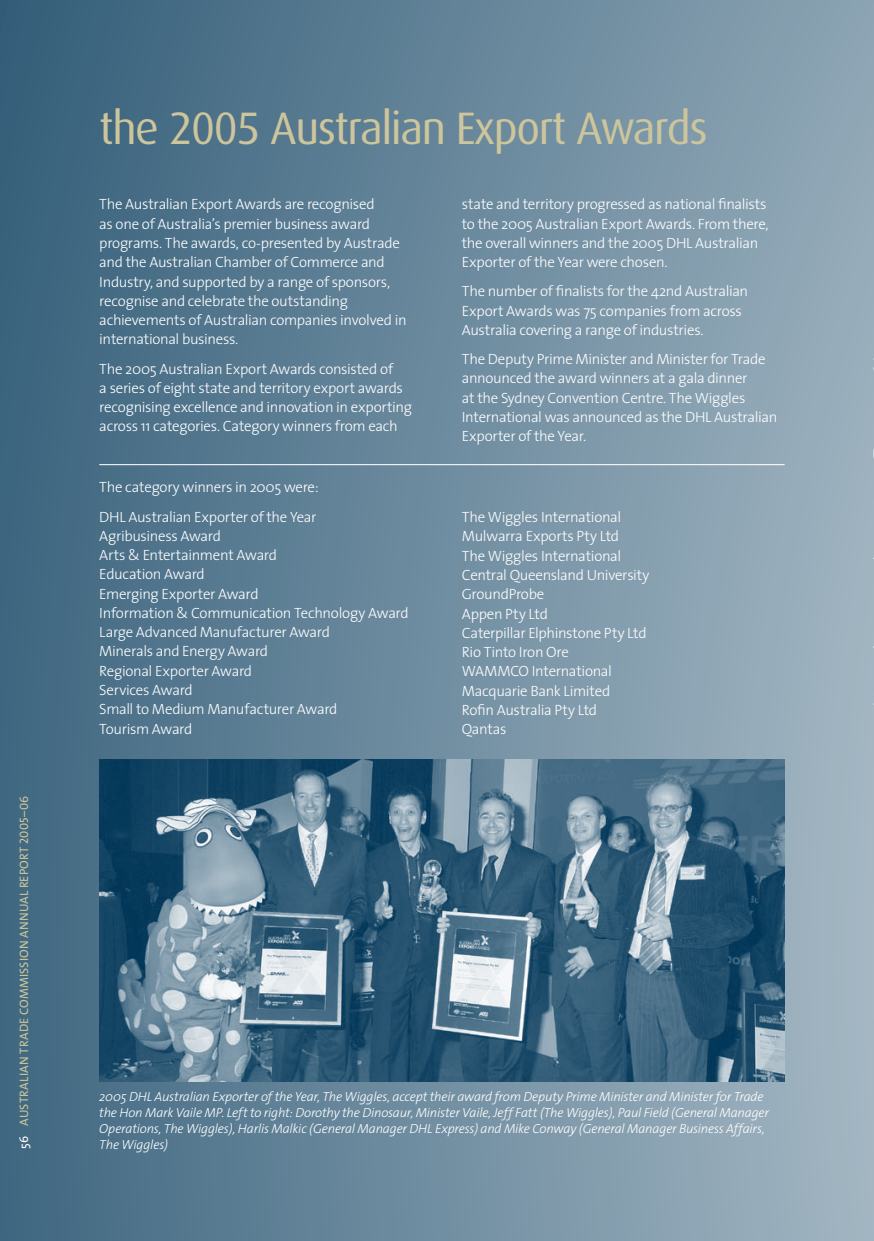
<style>
.page{position:relative;width:874px;height:1241px;background:#fff}
.page>*{position:absolute;margin:0;border:0;box-sizing:border-box;transform-origin:0 0}
.t1{font:45.5px "Dax";letter-spacing:-.03em;color:#cdc59b}
.t2{font:300 14.88px/19.2px "The Sans";letter-spacing:-.02em;color:#fff}
.t3{font:italic 300 13.12px/15.8px "The Sans";letter-spacing:-.02em;color:#fff}
.t4{font:12.25px "The Sans";letter-spacing:.015em;color:#cdc59b}
.s1{color:#fff}
.s2{font-family:"The Sans Caps"}
</style>
<div class="page">
<div style="left:0;top:0;width:873px;height:1240px;background:linear-gradient(to right,#3b647e,#9db1be)"></div>
<svg style="left:873px;top:1223px;width:1px;height:17px"></svg>
<svg style="left:873px;top:231px;width:1px;height:568px"></svg>
<hr style="left:873px;top:799px;width:1px;height:121px;background:#cdc59b">
<img style="left:99px;top:759px;width:685px;height:322px">
<hr style="left:99px;top:464px;width:685px;height:1px;background:#fff">
<p class="t4" style="left:14px;top:1148px;width:355px;rotate:-90deg"><span class="s1">56</span> Australian Trade Commission Annual Report <span class="s2">2005–06</span></p>
<h1 class="t1" style="left:99px;top:103px;width:609px">the 2005 Australian Export Awards</h1>
<p class="t2" style="left:99px;top:194px;width:309px">The Australian Export Awards are recognised<br>as one of Australia’s premier business award programs. The awards, co-presented by Austrade and the Australian Chamber of Commerce and Industry, and supported by a range of sponsors, recognise and celebrate the outstanding achievements of Australian companies involved in international business.</p>
<p class="t2" style="left:99px;top:358px;width:314px">The 2005 Australian Export Awards consisted of<br>a series of eight state and territory export awards recognising excellence and innovation in exporting across 11 categories. Category winners from each</p>
<p class="t2" style="left:99px;top:472px;width:221px;line-height:29.2px">The category winners in 2005 were:<br>DHL Australian Exporter of the Year</p>
<p class="t2" style="left:99px;top:525px;width:311px">Agribusiness Award<br>Arts &amp; Entertainment Award<br>Education Award<br>Emerging Exporter Award<br>Information &amp; Communication Technology Award<br>Large Advanced Manufacturer Award<br>Minerals and Energy Award<br>Regional Exporter Award<br>Services Award<br>Small to Medium Manufacturer Award<br>Tourism Award</p>
<p class="t2" style="left:461px;top:194px;width:308px">state and territory progressed as national finalists to the 2005 Australian Export Awards. From there, the overall winners and the 2005 DHL Australian Exporter of the Year were chosen.</p>
<p class="t2" style="left:461px;top:281px;width:288px">The number of finalists for the 42nd Australian<br>Export Awards was 75 companies from across<br>Australia covering a range of industries.</p>
<p class="t2" style="left:461px;top:349px;width:317px">The Deputy Prime Minister and Minister for Trade announced the award winners at a gala dinner<br>at the Sydney Convention Centre. The Wiggles International was announced as the DHL Australian Exporter of the Year.</p>
<p class="t2" style="left:461px;top:507px;width:189px">The Wiggles International<br>Mulwarra Exports Pty Ltd<br>The Wiggles International<br>Central Queensland University<br>GroundProbe<br>Appen Pty Ltd<br>Caterpillar Elphinstone Pty Ltd<br>Rio Tinto Iron Ore<br>WAMMCO International<br>Macquarie Bank Limited<br>Rofin Australia Pty Ltd<br>Qantas</p>
<p class="t3" style="left:99px;top:1088px;width:671px">2005 DHL Australian Exporter of the Year, The Wiggles, accept their award from Deputy Prime Minister and Minister for Trade the Hon Mark Vaile MP. Left to right: Dorothy the Dinosaur, Minister Vaile, Jeff Fatt (The Wiggles), Paul Field (General Manager Operations, The Wiggles), Harlis Malkic (General Manager DHL Express) and Mike Conway (General Manager Business Affairs, The Wiggles)</p>
</div>
